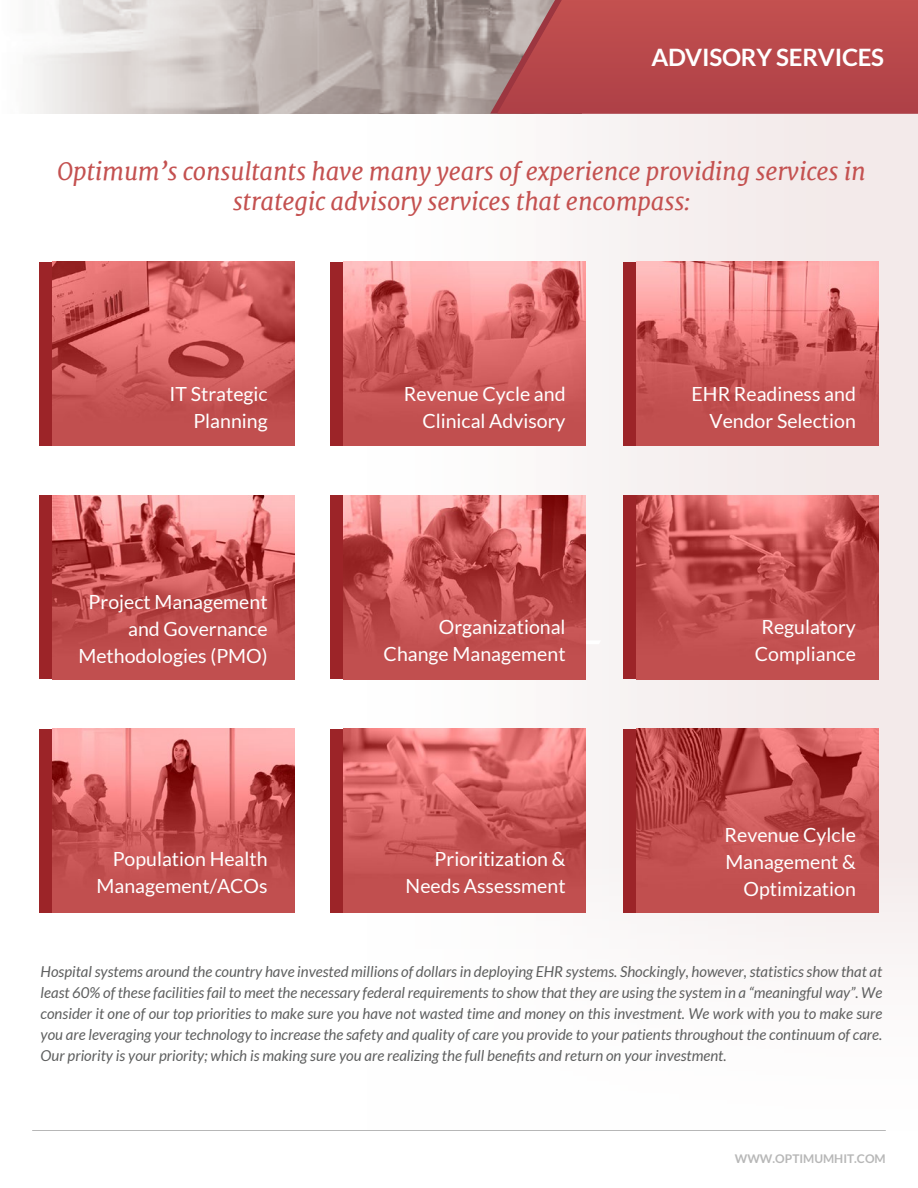
<style>
.page{position:relative;width:918px;height:1188px;background:#fff}
.page>*{position:absolute;margin:0;border:0;box-sizing:border-box;transform-origin:0 0}
.t1{font:italic 24px/30.6px "Merriweather";letter-spacing:-.01em;color:#c45150;text-align:center}
.t2{font:700 24px "Lato";letter-spacing:-.01em;color:#fff}
.t3{font:19.5px/27px "Lato";color:#fff;text-align:right}
.t4{font:italic 15px/21px "Lato";color:#5e5f5f;text-align:justify}
.t5{font:700 12px "Lato";color:#b7b7b7}
</style>
<div class="page">
<div style="left:358px;top:114px;width:560px;height:1017px;background:linear-gradient(to right,#fff,#f0e4e4)"></div>
<div style="left:0;top:855px;width:918px;height:333px;background:#fff"></div>
<img style="left:31px;top:0;width:459px;height:114px">
<svg style="left:497px;top:0;width:421px;height:114px;background:#b74d50"></svg>
<svg style="left:586px;top:640px;width:15px;height:4px"></svg>
<hr style="left:32px;top:1130px;width:854px;height:1px;background:#b7b7b7">
<div style="left:39px;top:262px;width:13px;height:184px;background:#9c2428"></div>
<div style="left:331px;top:262px;width:12px;height:184px;background:#9c2428"></div>
<div style="left:623px;top:262px;width:13px;height:184px;background:#9c2428"></div>
<div style="left:39px;top:495px;width:13px;height:184px;background:#9c2428"></div>
<div style="left:331px;top:495px;width:12px;height:184px;background:#9c2428"></div>
<div style="left:623px;top:495px;width:13px;height:184px;background:#9c2428"></div>
<div style="left:39px;top:729px;width:13px;height:184px;background:#9c2428"></div>
<div style="left:331px;top:729px;width:12px;height:184px;background:#9c2428"></div>
<img style="left:52px;top:262px;width:242px;height:184px">
<img style="left:343px;top:262px;width:242px;height:184px">
<img style="left:636px;top:262px;width:242px;height:184px">
<img style="left:52px;top:495px;width:242px;height:184px">
<img style="left:343px;top:495px;width:242px;height:184px">
<img style="left:636px;top:495px;width:242px;height:184px">
<div style="left:623px;top:729px;width:13px;height:184px;background:#9c2428"></div>
<img style="left:636px;top:729px;width:242px;height:184px">
<img style="left:343px;top:729px;width:242px;height:184px">
<img style="left:52px;top:729px;width:242px;height:184px">
<h1 class="t2" style="left:652px;top:44px;width:234px">ADVISORY SERVICES</h1>
<h1 class="t1" style="left:57px;top:156px;width:810px">Optimum’s consultants have many years of experience providing services in strategic advisory services that encompass:</h1>
<h2 class="t3" style="left:169px;top:380px;width:100px">IT Strategic<br>Planning</h2>
<h2 class="t3" style="left:404px;top:380px;width:163px">Revenue Cycle and<br>Clinical Advisory</h2>
<h2 class="t3" style="left:692px;top:380px;width:166px">EHR Readiness and<br>Vendor Selection</h2>
<h2 class="t3" style="left:78px;top:588px;width:191px">Project Management and Governance<br>Methodologies (PMO)</h2>
<h2 class="t3" style="left:97px;top:846px;width:172px">Population Health<br>Management/ACOs</h2>
<h2 class="t3" style="left:384px;top:614px;width:183px">Organizational<br>Change Management</h2>
<h2 class="t3" style="left:755px;top:614px;width:103px;text-align:center">Regulatory<br>Compliance</h2>
<h2 class="t3" style="left:406px;top:846px;width:161px">Prioritization &amp;<br>Needs Assessment</h2>
<h2 class="t3" style="left:725px;top:822px;width:133px">Revenue Cylcle<br>Management &amp;<br>Optimization</h2>
<p class="t4" style="left:41px;top:962px;width:843px">Hospital systems around the country have invested millions of dollars in deploying EHR systems. Shockingly, however, statistics show that at least 60% of these facilities fail to meet the necessary federal requirements to show that they are using the system in a “meaningful way”. We consider it one of our top priorities to make sure you have not wasted time and money on this investment. We work with you to make sure you are leveraging your technology to increase the safety and quality of care you provide to your patients throughout the continuum of care.<br>Our priority is your priority; which is making sure you are realizing the full benefits and return on your investment.</p>
<p class="t5" style="left:735px;top:1151px;width:152px">WWW.OPTIMUMHIT.COM</p>
</div>
